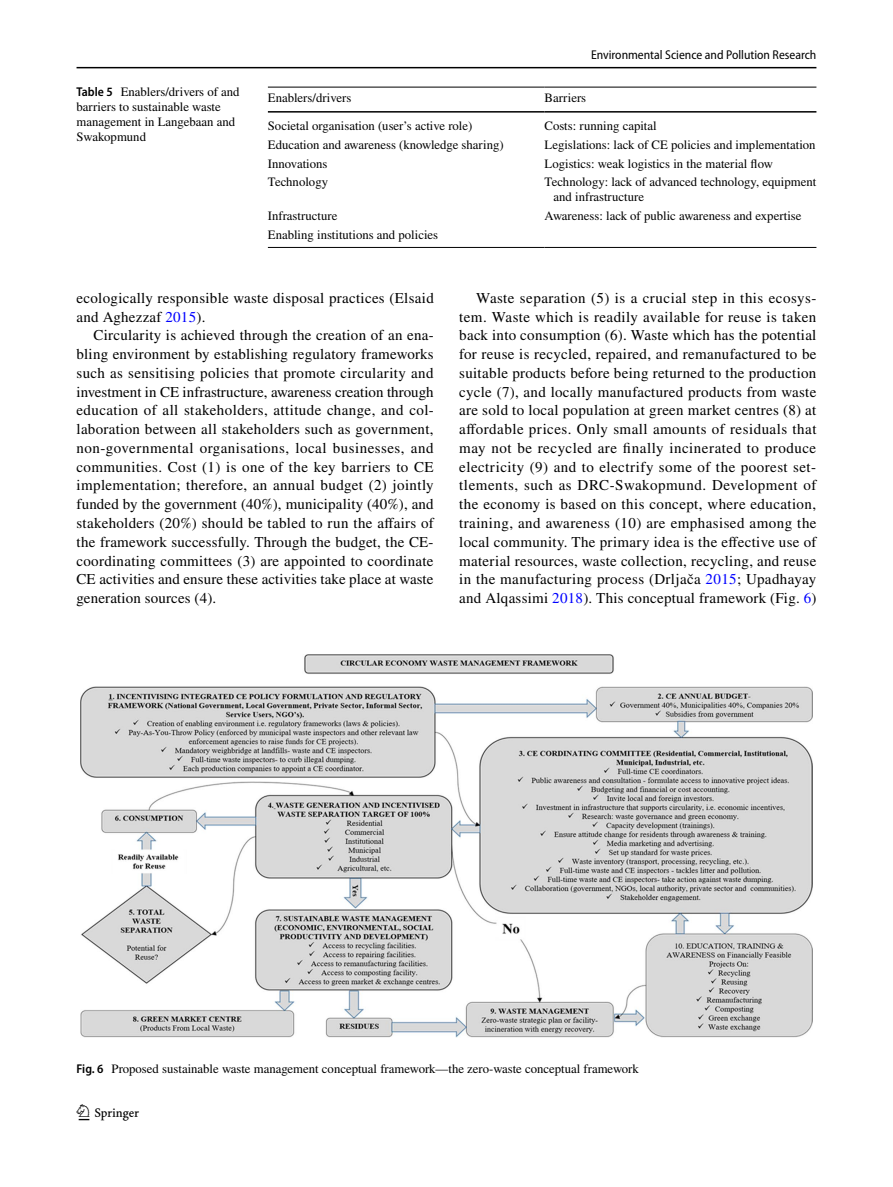
<style>
.page{position:relative;width:893px;height:1187px;background:#fff}
.page>*{position:absolute;margin:0;border:0;box-sizing:border-box;transform-origin:0 0}
.t1{font:22.5px "Springnew Regular 2";color:#000}
.t2{font:15px/18.8px "STIX";letter-spacing:.02em;color:#000;text-align:justify}
.t3{font:12.75px/15px "STIX";color:#000}
.t4{font:semi-condensed 12.75px "Myriad Pro";color:#000}
.s1{font-family:"Myriad Pro";font-weight:600;font-stretch:semi-condensed}
.s2{color:#00f}
</style>
<div class="page">
<hr style="left:77px;top:67px;width:739px;height:1px;background:#000">
<hr style="left:268px;top:87px;width:277px;height:1px;background:#000">
<hr style="left:268px;top:111px;width:277px;height:2px;background:#000">
<hr style="left:545px;top:87px;width:271px;height:1px;background:#000">
<hr style="left:545px;top:111px;width:271px;height:2px;background:#000">
<hr style="left:545px;top:247px;width:271px;height:1px;background:#000">
<hr style="left:268px;top:247px;width:277px;height:1px;background:#000">
<img style="left:81px;top:654px;width:731px;height:383px">
<p class="t4" style="left:591px;top:48px;width:227px">Environmental Science and Pollution Research</p>
<p class="t3" style="left:77px;top:85px;width:165px"><span class="s1">Table 5</span> Enablers/drivers of and barriers to sustainable waste management in Langebaan and<br>Swakopmund</p>
<p class="t3" style="left:268px;top:91px;width:85px">Enablers/drivers</p>
<p class="t3" style="left:545px;top:91px;width:43px">Barriers</p>
<p class="t3" style="left:268px;top:119px;width:206px">Societal organisation (user’s active role)</p>
<p class="t3" style="left:545px;top:119px;width:114px">Costs: running capital</p>
<p class="t3" style="left:268px;top:138px;width:237px">Education and awareness (knowledge sharing)</p>
<p class="t3" style="left:545px;top:138px;width:273px">Legislations: lack of CE policies and implementation</p>
<p class="t3" style="left:268px;top:157px;width:61px">Innovations</p>
<p class="t3" style="left:545px;top:157px;width:230px">Logistics: weak logistics in the material flow</p>
<p class="t3" style="left:268px;top:175px;width:62px">Technology</p>
<p class="t3" style="left:554px;top:175px;width:264px;text-indent:-9px">Technology: lack of advanced technology, equipment and infrastructure</p>
<p class="t3" style="left:268px;top:209px;width:71px">Infrastructure</p>
<p class="t3" style="left:545px;top:209px;width:258px">Awareness: lack of public awareness and expertise</p>
<p class="t3" style="left:268px;top:228px;width:172px">Enabling institutions and policies</p>
<p class="t2" style="left:77px;top:289px;width:359px">ecologically responsible waste disposal practices (Elsaid and Aghezzaf <span class="s2">2015</span>).</p>
<p class="t2" style="left:77px;top:327px;width:359px;text-indent:17px">Circularity is achieved through the creation of an ena&shy;bling environment by establishing regulatory frameworks such as sensitising policies that promote circularity and investment in CE infrastructure, awareness creation through education of all stakeholders, attitude change, and col&shy;laboration between all stakeholders such as government, non-governmental organisations, local businesses, and communities. Cost (1) is one of the key barriers to CE implementation; therefore, an annual budget (2) jointly funded by the government (40%), municipality (40%), and stakeholders (20%) should be tabled to run the affairs of the framework successfully. Through the budget, the CE&shy;coordinating committees (3) are appointed to coordinate CE activities and ensure these activities take place at waste generation sources (4).</p>
<p class="t2" style="left:459px;top:289px;width:359px;text-indent:17px">Waste separation (5) is a crucial step in this ecosys&shy;tem. Waste which is readily available for reuse is taken back into consumption (6). Waste which has the potential for reuse is recycled, repaired, and remanufactured to be suitable products before being returned to the production cycle (7), and locally manufactured products from waste are sold to local population at green market centres (8) at affordable prices. Only small amounts of residuals that may not be recycled are finally incinerated to produce electricity (9) and to electrify some of the poorest set&shy;tlements, such as DRC-Swakopmund. Development of the economy is based on this concept, where education, training, and awareness (10) are emphasised among the local community. The primary idea is the effective use of material resources, waste collection, recycling, and reuse in the manufacturing process (Drljača <span class="s2">2015</span>; Upadhayay and Alqassimi <span class="s2">2018</span>). This conceptual framework (Fig. <span class="s2">6</span>)</p>
<p class="t3" style="left:77px;top:1061px;width:564px"><span class="s1">Fig. 6</span> Proposed sustainable waste management conceptual framework—the zero-waste conceptual framework</p>
<h1 class="t1" style="left:79px;top:1104px;width:62px">1 3</h1>
</div>
